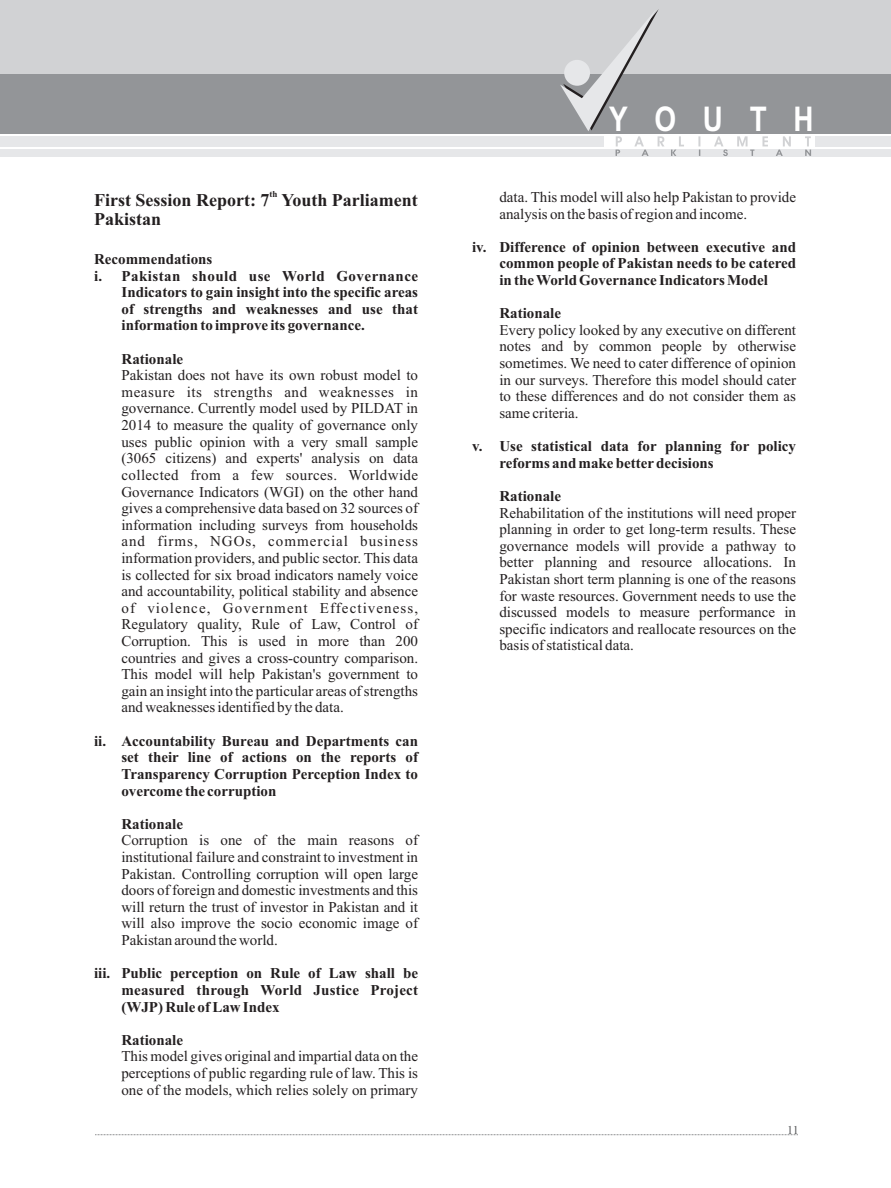
<style>
.page{position:relative;width:891px;height:1188px;background:#fff}
.page>*{position:absolute;margin:0;border:0;box-sizing:border-box;transform-origin:0 0}
.t1{font:700 34.05px "Arial Narrow";letter-spacing:.785em;color:#fff}
.t2{font:700 18px/20px "Times New Roman";color:#231f20}
.t3{font:15px/16.6px "Times New Roman";color:#231f20;text-align:justify}
.t4{font:700 15px/16.6px "Times New Roman";color:#231f20;text-align:justify}
.t5{font:700 15px "Times New Roman";letter-spacing:.03em;color:#231f20}
.t6{font:12px "Times New Roman";color:#57585a}
.t7{font:700 9px "Times New Roman";color:#231f20}
</style>
<div class="page">
<svg style="left:95px;top:1134px;width:703px;height:1px"></svg>
<div style="left:0;top:72px;width:891px;height:62px;background:#939598"></div>
<div style="left:0;top:136px;width:603px;height:10px;background:#e6e7e9"></div>
<div style="left:0;top:149px;width:891px;height:8px;background:#e6e7e9"></div>
<div style="left:0;top:0;width:891px;height:73px;background:#d1d2d4"></div>
<svg style="left:560px;top:9px;width:251px;height:147px"></svg>
<div style="left:815px;top:136px;width:76px;height:10px;background:#e6e7e9"></div>
<p class="t7" style="left:270px;top:190px;width:10px">th</p>
<p class="t2" style="left:94px;top:191px;width:325px">First Session Report: 7 Youth Parliament<br>Pakistan</p>
<p class="t4" style="left:94px;top:252px;width:120px">Recommendations</p>
<p class="t5" style="left:94px;top:270px;width:325px">i. Pakistan should use World Governance</p>
<p class="t4" style="left:122px;top:285px;width:298px">Indicators to gain insight into the specific areas</p>
<p class="t4" style="left:122px;top:302px;width:298px">of strengths and weaknesses and use that</p>
<p class="t4" style="left:122px;top:319px;width:245px">information to improve its governance.</p>
<p class="t4" style="left:122px;top:352px;width:63px">Rationale</p>
<p class="t3" style="left:121px;top:368px;width:298px">Pakistan does not have its own robust model to measure its strengths and weaknesses in governance. Currently model used by PILDAT in 2014 to measure the quality of governance only uses public opinion with a very small sample (3065 citizens) and experts' analysis on data collected from a few sources. Worldwide Governance Indicators (WGI) on the other hand gives a comprehensive data based on 32 sources of information including surveys from households and firms, NGOs, commercial business information providers, and public sector. This data is collected for six broad indicators namely voice and accountability, political stability and absence of violence, Government Effectiveness, Regulatory quality, Rule of Law, Control of Corruption. This is used in more than 200 countries and gives a cross-country comparison.<br>This model will help Pakistan's government to gain an insight into the particular areas of strengths and weaknesses identified by the data.</p>
<p class="t4" style="left:121px;top:734px;width:298px;text-indent:-27px">ii. Accountability Bureau and Departments can set their line of actions on the reports of Transparency Corruption Perception Index to overcome the corruption</p>
<p class="t4" style="left:121px;top:817px;width:63px">Rationale</p>
<p class="t3" style="left:121px;top:833px;width:298px">Corruption is one of the main reasons of institutional failure and constraint to investment in Pakistan. Controlling corruption will open large doors of foreign and domestic investments and this will return the trust of investor in Pakistan and it will also improve the socio economic image of Pakistan around the world.</p>
<p class="t4" style="left:121px;top:967px;width:298px;text-indent:-27px">iii. Public perception on Rule of Law shall be measured through World Justice Project (WJP) Rule of Law Index</p>
<p class="t4" style="left:121px;top:1033px;width:63px">Rationale</p>
<p class="t3" style="left:121px;top:1049px;width:298px">This model gives original and impartial data on the perceptions of public regarding rule of law. This is one of the models, which relies solely on primary</p>
<h1 class="t1" style="left:609px;top:106px;width:206px">YOUTH</h1>
<p class="t3" style="left:499px;top:190px;width:298px">data. This model will also help Pakistan to provide analysis on the basis of region and income.</p>
<p class="t4" style="left:499px;top:240px;width:298px;text-indent:-27px">iv. Difference of opinion between executive and common people of Pakistan needs to be catered in the World Governance Indicators Model</p>
<p class="t4" style="left:499px;top:306px;width:63px">Rationale</p>
<p class="t3" style="left:499px;top:323px;width:298px">Every policy looked by any executive on different notes and by common people by otherwise sometimes. We need to cater difference of opinion in our surveys. Therefore this model should cater to these differences and do not consider them as same criteria.</p>
<p class="t4" style="left:499px;top:439px;width:298px;text-indent:-27px">v. Use statistical data for planning for policy reforms and make betterdecisions</p>
<p class="t4" style="left:499px;top:489px;width:63px">Rationale</p>
<p class="t3" style="left:499px;top:506px;width:298px">Rehabilitation of the institutions will need proper planning in order to get long-term results. These governance models will provide a pathway to better planning and resource allocations. In Pakistan short term planning is one of the reasons for waste resources. Government needs to use the discussed models to measure performance in specific indicators and reallocate resources on the basis of statistical data.</p>
<p class="t6" style="left:787px;top:1125px;width:13px">11</p>
</div>
